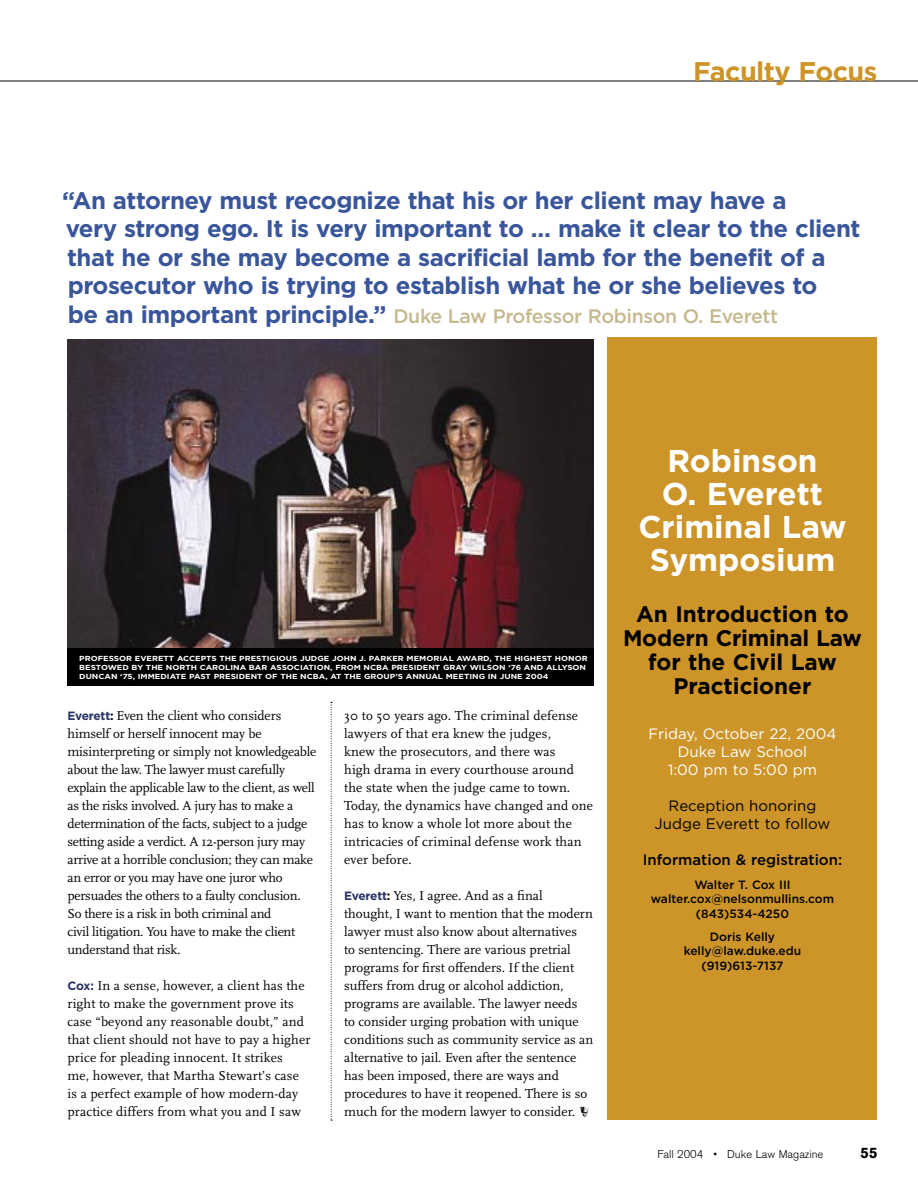
<style>
.page{position:relative;width:918px;height:1188px;background:#fff}
.page>*{position:absolute;margin:0;border:0;box-sizing:border-box;transform-origin:0 0}
.t1{font:700 31.5px/33px "Gotham";color:#fff;text-align:center}
.t2{font:700 27px "Gotham";letter-spacing:-.02em;color:#cd9529}
.Body_-_Indent{font:700 24px/28.5px "Gotham";letter-spacing:-.02em;color:#3a569b}
.t3{font:700 22.5px/24px "Gotham";color:#000;text-align:center}
.Body_-_Indent-2{font:500 19.5px "Gotham";letter-spacing:-.02em;color:#c6b98f}
.t4{font:15px "Gotham";color:#fff}
.t5{font:15px/18px "Gotham";color:#000;text-align:center}
.t6{font:500 15px "Gotham";color:#000}
.t7{font:700 15px "Akzidenz Grotesk BE";color:#000}
.t8{font:13.5px/18px "Scala";color:#000}
.t9{font:13.5px/18px "Scala";letter-spacing:-.02em;color:#000}
.t10{font:500 12px "Gotham";color:#000}
.t11{font:300 11.25px "Akzidenz Grotesk BE";color:#000}
.t12{font:700 7.35px/8.9px "Gotham";color:#fff;scale:1.13 1}
.s1{font-weight:700;font-size:24px;color:#3a569b}
.s2{font-family:"Gotham";font-weight:700;font-size:12px;color:#283366}
.s3{font-family:"Gotham";font-weight:700;font-size:12px}
.s4{font-family:"DUK Evetica"}
</style>
<div class="page">
<hr style="left:0;top:81px;width:918px;height:1px;background:#000">
<img style="left:68px;top:339px;width:526px;height:309px">
<div style="left:608px;top:338px;width:270px;height:782px;background:#cd9529"></div>
<svg style="left:331px;top:702px;width:1px;height:419px"></svg>
<div style="left:68px;top:648px;width:526px;height:37px;background:#000"></div>
<p class="t2" style="left:693px;top:56px;width:186px">Faculty Focus</p>
<p class="Body_-_Indent" style="left:62px;top:185px;width:800px">“An attorney must recognize that his or her client may have a<br>very strong ego. It is very important to … make it clear to the client that he or she may become a sacrificial lamb for the benefit of a prosecutor who is trying to establish what he or she believes to</p>
<p class="Body_-_Indent-2" style="left:68px;top:305px;width:712px"><span class="s1">be an important principle.”</span> Duke Law Professor Robinson O. Everett</p>
<p class="t12" style="left:79px;top:654px;width:451px">PROFESSOR EVERETT ACCEPTS THE PRESTIGIOUS JUDGE JOHN J. PARKER MEMORIAL AWARD, THE HIGHEST HONOR<br>BESTOWED BY THE NORTH CAROLINA BAR ASSOCIATION, FROM NCBA PRESIDENT GRAY WILSON ‘76 AND ALLYSON<br>DUNCAN ‘75, IMMEDIATE PAST PRESIDENT OF THE NCBA, AT THE GROUP’S ANNUAL MEETING IN JUNE 2004</p>
<p class="t9" style="left:68px;top:707px;width:250px"><span class="s2">Everett</span><span class="s3">:</span> Even the client who considers himself or herself innocent may be misinterpreting or simply not knowledgeable about the law. The lawyer must carefully explain the applicable law to the client, as well as the risks involved. A jury has to make a determination of the facts, subject to a judge setting aside a verdict. A 12-person jury may arrive at a horrible conclusion; they can make an error or you may have one juror who persuades the others to a faulty conclusion.<br>So there is a risk in both criminal and<br>civil litigation. You have to make the client understand that risk.</p>
<p class="t8" style="left:68px;top:977px;width:245px"><span class="s2">Cox:</span> In a sense, however, a client has the right to make the government prove its case “beyond any reasonable doubt,” and that client should not have to pay a higher price for pleading innocent. It strikes<br>me, however, that Martha Stewart’s case is a perfect example of how modern-day practice differs from what you and I saw</p>
<p class="t8" style="left:344px;top:707px;width:250px">30 to 50 years ago. The criminal defense lawyers of that era knew the judges,<br>knew the prosecutors, and there was<br>high drama in every courthouse around the state when the judge came to town.<br>Today, the dynamics have changed and one has to know a whole lot more about the intricacies of criminal defense work than ever before.</p>
<p class="t8" style="left:344px;top:887px;width:251px"><span class="s2">Everett</span><span class="s3">:</span> Yes, I agree. And as a final thought, I want to mention that the modern lawyer must also know about alternatives<br>to sentencing. There are various pretrial programs for first offenders. If the client suffers from drug or alcohol addiction, programs are available. The lawyer needs<br>to consider urging probation with unique conditions such as community service as an alternative to jail. Even after the sentence has been imposed, there are ways and procedures to have it reopened. There is so much for the modern lawyer to consider. <span class="s4">d</span></p>
<p class="t1" style="left:638px;top:443px;width:210px">Robinson<br>O. Everett<br>Criminal Law<br>Symposium</p>
<p class="t3" style="left:623px;top:601px;width:240px">An Introduction to<br>Modern Criminal Law for the Civil Law<br>Practicioner</p>
<p class="t4" style="left:648px;top:725px;width:190px">Friday, October 22, 2004</p>
<p class="t4" style="left:678px;top:743px;width:131px">Duke Law School</p>
<p class="t4" style="left:668px;top:761px;width:150px">1:00 pm to 5:00 pm</p>
<p class="t5" style="left:655px;top:796px;width:177px">Reception honoring<br>Judge Everett to follow</p>
<p class="t6" style="left:643px;top:851px;width:201px">Information &amp; registration:</p>
<p class="t10" style="left:694px;top:878px;width:98px">Walter T. Cox III</p>
<p class="t10" style="left:651px;top:892px;width:185px">walter.cox@nelsonmullins.com</p>
<p class="t10" style="left:696px;top:906px;width:95px">(843)534-4250</p>
<p class="t10" style="left:710px;top:930px;width:67px">Doris Kelly</p>
<p class="t10" style="left:684px;top:944px;width:119px">kelly@law.duke.edu</p>
<p class="t10" style="left:701px;top:959px;width:84px">(919)613-7137</p>
<p class="t11" style="left:657px;top:1148px;width:168px">Fall 2004 • Duke Law Magazine</p>
<p class="t7" style="left:861px;top:1145px;width:18px">55</p>
</div>
